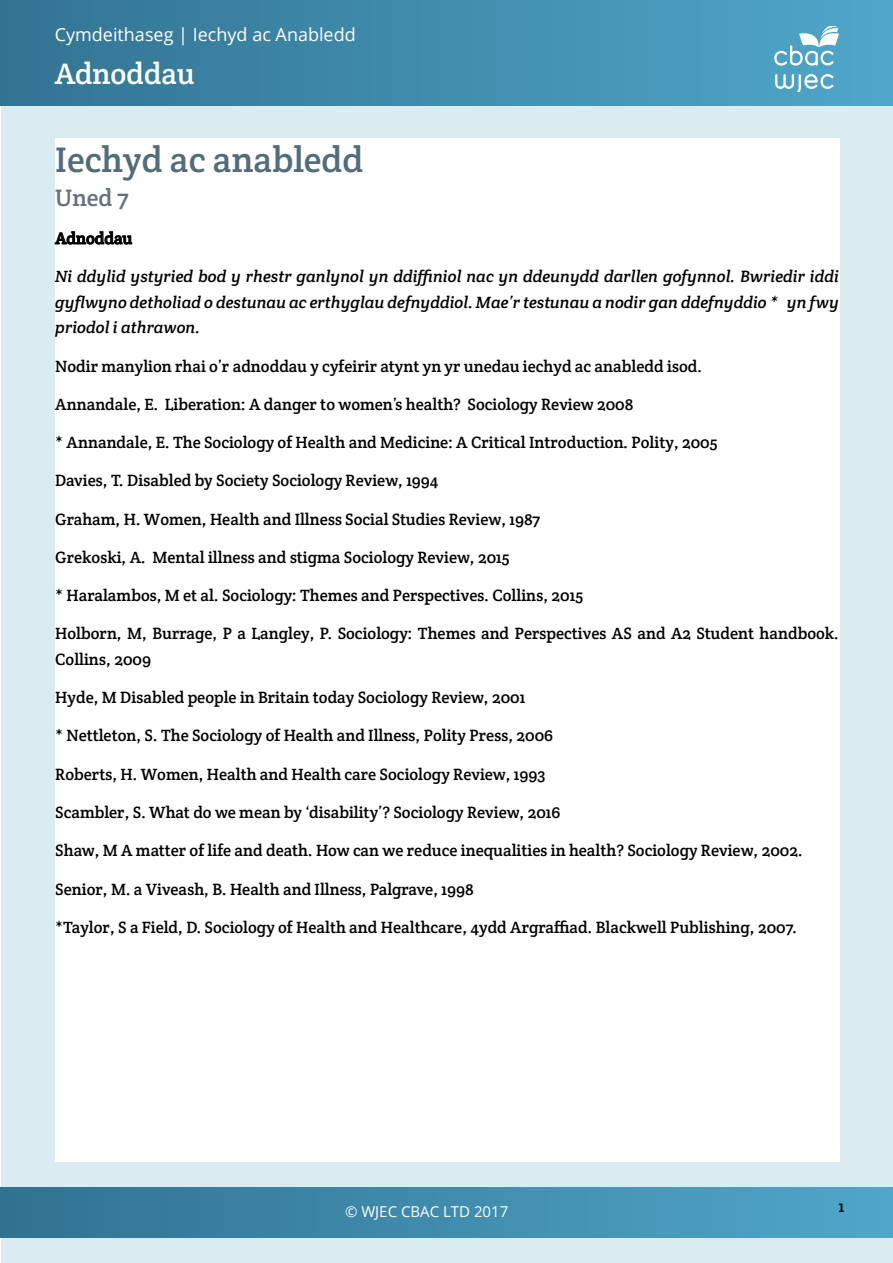
<style>
.page{position:relative;width:893px;height:1263px;background:#fff}
.page>*{position:absolute;margin:0;border:0;box-sizing:border-box;transform-origin:0 0}
.t1{font:36px "Crete Round";color:#536c79}
.t2{font:30px "Crete Round";color:#fff}
.t3{font:24px "Crete Round";color:#637081}
.t4{font:18px "Open Sans";color:#fff}
.t5{font:16.5px/25.5px "Crete Round";color:#000}
.t6{font:italic 16.5px/25.5px "Crete Round";color:#000;text-align:justify}
.t7{font:15px "Open Sans";color:#fff}
</style>
<div class="page">
<div style="left:1px;top:1px;width:892px;height:1262px;background:#dbebf2"></div>
<div style="left:0;top:1px;width:893px;height:105px;background:linear-gradient(to right,#337392,#50a7ca)"></div>
<div style="left:0;top:1187px;width:893px;height:50px;background:linear-gradient(to right,#327291,#50a7c9)"></div>
<div style="left:55px;top:138px;width:785px;height:1024px;background:#fff"></div>
<svg style="left:775px;top:74px;width:58px;height:18px"></svg>
<svg style="left:774px;top:27px;width:65px;height:39px;background:#82bdd5"></svg>
<svg style="left:55px;top:231px;width:77px;height:14px"></svg>
<p class="t4" style="left:55px;top:22px;width:303px">Cymdeithaseg | Iechyd ac Anabledd</p>
<h2 class="t2" style="left:55px;top:54px;width:141px">Adnoddau</h2>
<h1 class="t1" style="left:55px;top:136px;width:310px">Iechyd ac anabledd</h1>
<h3 class="t3" style="left:55px;top:182px;width:75px">Uned 7</h3>
<p class="t5" style="left:55px;top:225px;width:78px">Adnoddau</p>
<p class="t6" style="left:55px;top:264px;width:785px">Ni ddylid ystyried bod y rhestr ganlynol yn ddiffiniol nac yn ddeunydd darllen gofynnol. Bwriedir iddi gyflwyno detholiad o destunau ac erthyglau defnyddiol. Mae’r testunau a nodir gan ddefnyddio * yn fwy priodol i athrawon.</p>
<p class="t5" style="left:55px;top:353px;width:648px">Nodir manylion rhai o’r adnoddau y cyfeirir atynt yn yr unedau iechyd ac anabledd isod.</p>
<p class="t5" style="left:55px;top:391px;width:580px">Annandale, E. Liberation: A danger to women’s health? Sociology Review 2008</p>
<p class="t5" style="left:55px;top:429px;width:664px">* Annandale, E. The Sociology of Health and Medicine: A Critical Introduction. Polity, 2005</p>
<p class="t5" style="left:55px;top:468px;width:385px">Davies, T. Disabled by Society Sociology Review, 1994</p>
<p class="t5" style="left:55px;top:506px;width:486px">Graham, H. Women, Health and Illness Social Studies Review, 1987</p>
<p class="t5" style="left:55px;top:544px;width:456px">Grekoski, A. Mental illness and stigma Sociology Review, 2015</p>
<p class="t5" style="left:55px;top:582px;width:529px">* Haralambos, M et al. Sociology: Themes and Perspectives. Collins, 2015</p>
<p class="t5" style="left:55px;top:621px;width:785px">Holborn, M, Burrage, P a Langley, P. Sociology: Themes and Perspectives AS and A2 Student handbook.<br>Collins, 2009</p>
<p class="t5" style="left:55px;top:684px;width:472px">Hyde, M Disabled people in Britain today Sociology Review, 2001</p>
<p class="t5" style="left:55px;top:723px;width:499px">* Nettleton, S. The Sociology of Health and Illness, Polity Press, 2006</p>
<p class="t5" style="left:55px;top:761px;width:492px">Roberts, H. Women, Health and Health care Sociology Review, 1993</p>
<p class="t5" style="left:55px;top:799px;width:507px">Scambler, S. What do we mean by ‘disability’? Sociology Review, 2016</p>
<p class="t5" style="left:55px;top:837px;width:749px">Shaw, M A matter of life and death. How can we reduce inequalities in health? Sociology Review, 2002.</p>
<p class="t5" style="left:55px;top:876px;width:420px">Senior, M. a Viveash, B. Health and Illness, Palgrave, 1998</p>
<p class="t5" style="left:55px;top:914px;width:743px">*Taylor, S a Field, D. Sociology of Health and Healthcare, 4ydd Argraffiad. Blackwell Publishing, 2007.</p>
<p class="t7" style="left:345px;top:1201px;width:165px">© WJEC CBAC LTD 2017</p>
<p class="t5" style="left:839px;top:1193px;width:7px">1</p>
</div>
